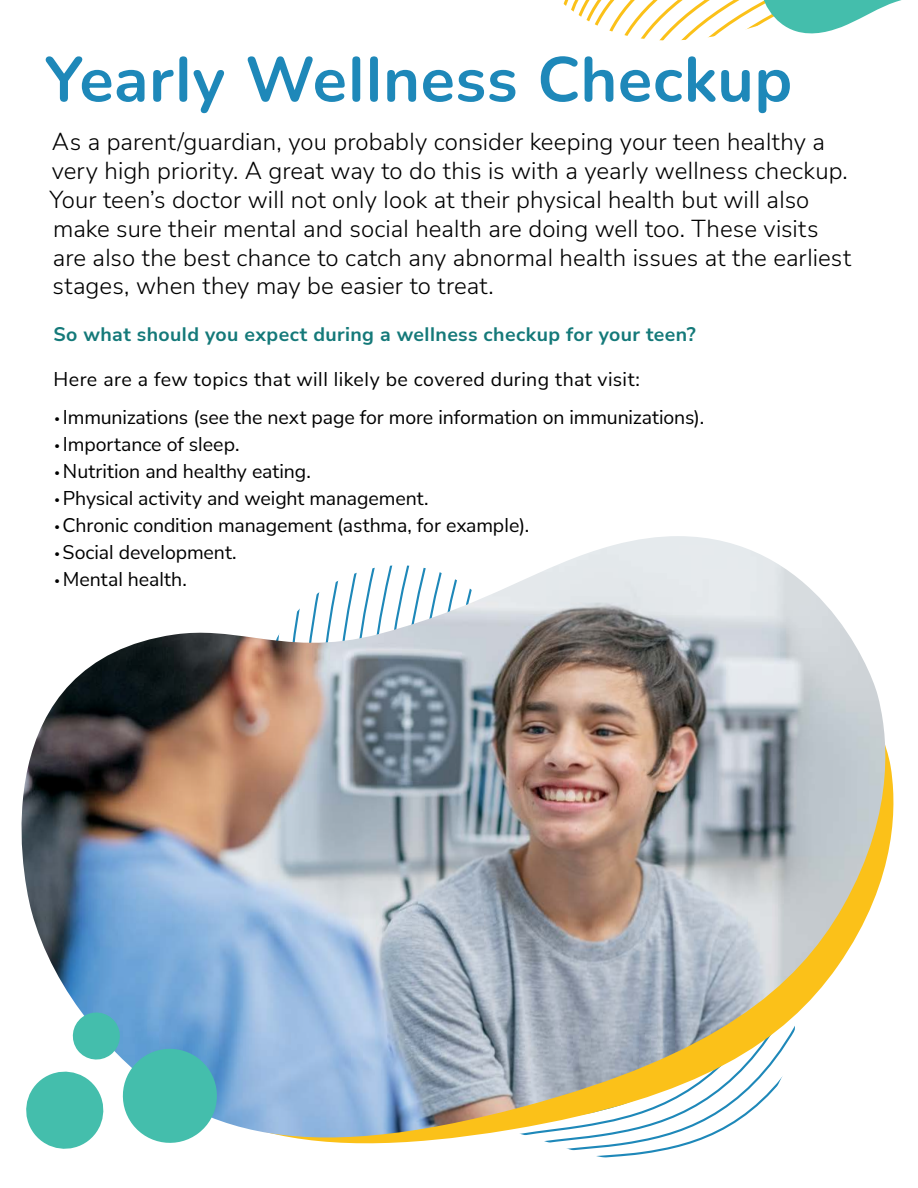
<style>
.page{position:relative;width:918px;height:1188px;background:#fff}
.page>*{position:absolute;margin:0;border:0;box-sizing:border-box;transform-origin:0 0}
.t1{font:200 63px "Nunito";letter-spacing:.01em;color:#1e88b9}
.t2{font:300 24px/28.8px "Nunito Sans";letter-spacing:.005em;color:#000}
.t3{font:19.5px "Nunito Sans";letter-spacing:-.005em;color:#000}
.t4{font:19.5px "Nunito Sans";letter-spacing:.02em;color:#000}
.t5{font:700 19.5px "Nunito Sans";letter-spacing:.02em;color:#147979}
.s1{font-weight:300;font-size:10.5px}
</style>
<div class="page">
<svg style="left:563px;top:0;width:339px;height:41px"></svg>
<img style="left:21px;top:536px;width:873px;height:622px">
<svg style="left:21px;top:1009px;width:202px;height:145px"></svg>
<h1 class="t1" style="left:44px;top:36px;width:749px">Yearly Wellness Checkup</h1>
<p class="t2" style="left:50px;top:127px;width:803px">As a parent/guardian, you probably consider keeping your teen healthy a very high priority. A great way to do this is with a yearly wellness checkup.<br>Your teen’s doctor will not only look at their physical health but will also make sure their mental and social health are doing well too. These visits are also the best chance to catch any abnormal health issues at the earliest stages, when they may be easier to treat.</p>
<p class="t5" style="left:53px;top:321px;width:644px">So what should you expect during a wellness checkup for your teen?</p>
<p class="t4" style="left:53px;top:366px;width:588px">Here are a few topics that will likely be covered during that visit:</p>
<p class="t3" style="left:55px;top:403px;width:651px"><span class="s1">•</span> Immunizations (see the next page for more information on immunizations).</p>
<p class="t3" style="left:55px;top:430px;width:186px"><span class="s1">•</span> Importance of sleep.</p>
<p class="t3" style="left:55px;top:457px;width:258px"><span class="s1">•</span> Nutrition and healthy eating.</p>
<p class="t3" style="left:55px;top:484px;width:375px"><span class="s1">•</span> Physical activity and weight management.</p>
<p class="t3" style="left:55px;top:511px;width:476px"><span class="s1">•</span> Chronic condition management (asthma, for example).</p>
<p class="t3" style="left:55px;top:538px;width:184px"><span class="s1">•</span> Social development.</p>
<p class="t3" style="left:55px;top:565px;width:134px"><span class="s1">•</span> Mental health.</p>
</div>
